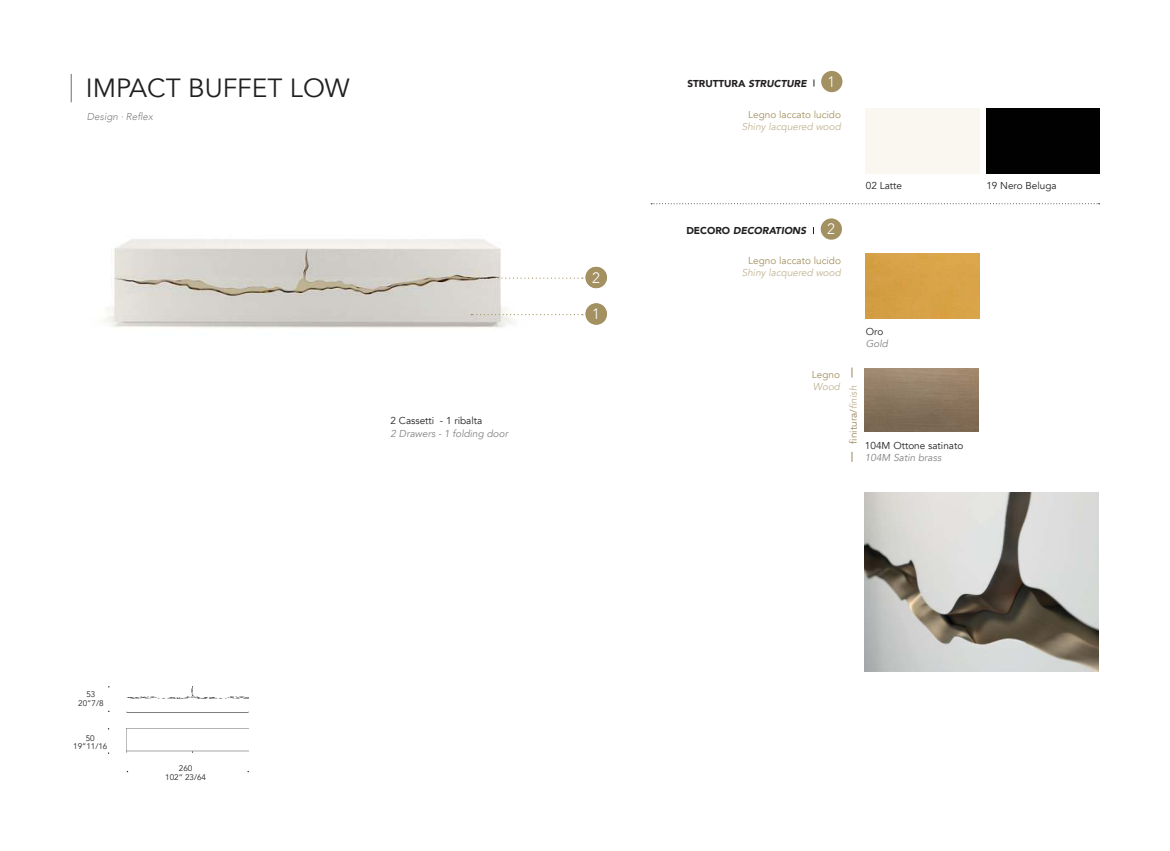
<style>
.page{position:relative;width:1170px;height:851px;background:#fff}
.page>*{position:absolute;margin:0;border:0;box-sizing:border-box;transform-origin:0 0}
.t1{font:26.25px "Avenir";color:#221f1f}
.t2{font:300 15px "Avenir";color:#fff}
.t3{font:10px "Avenir";color:#221f1f}
.t4{font:10px "Avenir";color:#a39161}
.t5{font:italic 10px "Avenir";color:#c2b594}
.t6{font:italic 10px "Avenir";color:#808284}
.t7{font:900 10px "Avenir";color:#221f1f}
.t8{font:italic 900 10px "Avenir";color:#221f1f}
.t9{font:10px "Avenir";color:#99855f}
.t10{font:italic 300 10px "Avenir";color:#808284}
.t11{font:8.12px/8.8px "Avenir";color:#221f1f;text-align:center}
.s1{font-style:italic}
.s2{font-style:normal}
.s3{font-style:italic;color:#bbac91}
</style>
<div class="page">
<img style="left:864px;top:368px;width:114px;height:64px">
<img style="left:103px;top:239px;width:438px;height:89px">
<svg style="left:71px;top:74px;width:1px;height:28px"></svg>
<svg style="left:585px;top:303px;width:22px;height:21px"></svg>
<div style="left:585px;top:303px;width:21px;height:21px;background:#a39161;border-radius:50%"></div>
<svg style="left:471px;top:314px;width:112px;height:1px"></svg>
<svg style="left:585px;top:267px;width:22px;height:21px"></svg>
<div style="left:585px;top:267px;width:21px;height:21px;background:#a39161;border-radius:50%"></div>
<svg style="left:469px;top:277px;width:114px;height:2px"></svg>
<div style="left:821px;top:71px;width:21px;height:21px;background:#a39161;border-radius:50%"></div>
<div style="left:986px;top:108px;width:113px;height:65px;background:#010101"></div>
<div style="left:865px;top:254px;width:114px;height:64px;background:#d8a247"></div>
<div style="left:820px;top:218px;width:21px;height:22px;background:#a39161;border-radius:50%"></div>
<svg style="left:651px;top:203px;width:448px;height:1px"></svg>
<img style="left:864px;top:493px;width:234px;height:178px">
<img style="left:127px;top:686px;width:122px;height:26px">
<img style="left:127px;top:728px;width:122px;height:24px">
<h1 class="t1" style="left:86px;top:77px;width:265px">IMPACT BUFFET LOW</h1>
<p class="t10" style="left:87px;top:110px;width:68px">Design ∙ Reflex</p>
<p class="t3" style="left:390px;top:417px;width:93px">2 Cassetti - 1 ribalta</p>
<p class="t6" style="left:390px;top:429px;width:119px">2 Drawers - 1 folding door</p>
<h2 class="t2" style="left:592px;top:268px;width:9px">2</h2>
<h2 class="t2" style="left:592px;top:305px;width:9px">1</h2>
<p class="t7" style="left:687px;top:77px;width:121px">STRUTTURA <span class="s1">STRUCTURE</span></p>
<h2 class="t2" style="left:827px;top:73px;width:9px">1</h2>
<p class="t4" style="left:748px;top:111px;width:94px">Legno laccato lucido</p>
<p class="t5" style="left:741px;top:123px;width:101px">Shiny lacquered wood</p>
<p class="t8" style="left:686px;top:225px;width:121px"><span class="s2">DECORO</span> DECORATIONS</p>
<h2 class="t2" style="left:827px;top:220px;width:9px">2</h2>
<p class="t4" style="left:748px;top:256px;width:94px">Legno laccato lucido</p>
<p class="t5" style="left:741px;top:268px;width:101px">Shiny lacquered wood</p>
<p class="t3" style="left:865px;top:181px;width:38px">02 Latte</p>
<p class="t3" style="left:986px;top:181px;width:72px">19 Nero Beluga</p>
<p class="t3" style="left:865px;top:327px;width:19px">Oro</p>
<p class="t6" style="left:865px;top:339px;width:24px">Gold</p>
<p class="t4" style="left:811px;top:370px;width:30px">Legno</p>
<p class="t5" style="left:812px;top:382px;width:29px">Wood</p>
<p class="t9" style="left:847px;top:443px;width:59px;rotate:-90deg">finitura/<span class="s3">finish</span></p>
<p class="t3" style="left:864px;top:441px;width:100px">104M Ottone satinato</p>
<p class="t6" style="left:864px;top:453px;width:78px">104M Satin brass</p>
<p class="t11" style="left:78px;top:690px;width:27px">53<br>20”7/8</p>
<p class="t11" style="left:73px;top:734px;width:36px">50<br>19”11/16</p>
<p class="t11" style="left:165px;top:764px;width:42px">260<br>102” 23/64</p>
</div>
